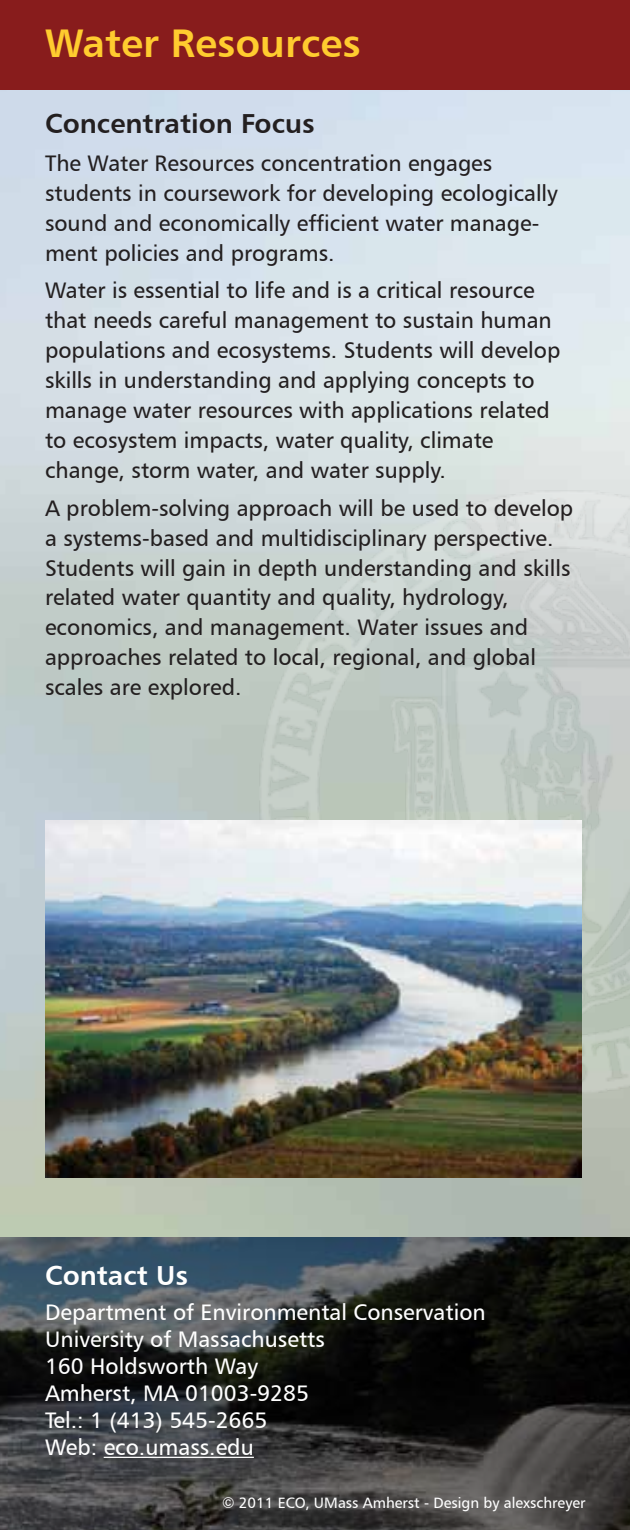
<style>
.page{position:relative;width:630px;height:1530px;background:#fff}
.page>*{position:absolute;margin:0;border:0;box-sizing:border-box;transform-origin:0 0}
.t1{font:40px "Humanist 777 BT Bold B";color:#ffcc2f}
.t2{font:27.5px "Humanist 777 BT Bold B";color:#231f20}
.t3{font:27.5px "Humanist 777 BT Bold B";color:#fff}
.t4{font:22.5px/30px "Humanist 777 BT Roman B";color:#231f20}
.t5{font:22.5px/27px "Humanist 777 BT Roman B";color:#fff}
.t6{font:15px "Humanist 777 BT Roman B";color:#fff}
</style>
<div class="page">
<img style="left:0;top:90px;width:630px;height:1148px">
<img style="left:259px;top:490px;width:371px;height:604px">
<svg style="left:0;top:1238px;width:630px;height:292px;background:#313436"></svg>
<hr style="left:104px;top:1457px;width:150px;height:1px;background:#fff">
<div style="left:0;top:0;width:630px;height:90px;background:#881c1c"></div>
<img style="left:45px;top:820px;width:537px;height:357px">
<h1 class="t1" style="left:45px;top:17px;width:317px">Water Resources</h1>
<p class="t2" style="left:45px;top:106px;width:271px">Concentration Focus</p>
<p class="t4" style="left:45px;top:147px;width:515px">The Water Resources concentration engages students in coursework for developing ecologically sound and economically efficient water manage&shy;ment policies and programs.</p>
<p class="t4" style="left:45px;top:275px;width:517px">Water is essential to life and is a critical resource that needs careful management to sustain human populations and ecosystems. Students will develop skills in understanding and applying concepts to manage water resources with applications related to ecosystem impacts, water quality, climate change, storm water, and water supply.</p>
<p class="t4" style="left:45px;top:492px;width:530px">A problem-solving approach will be used to develop a systems-based and multidisciplinary perspective.<br>Students will gain in depth understanding and skills related water quantity and quality, hydrology, economics, and management. Water issues and approaches related to local, regional, and global scales are explored.</p>
<p class="t3" style="left:45px;top:1258px;width:145px">Contact Us</p>
<p class="t5" style="left:45px;top:1298px;width:442px">Department of Environmental Conservation<br>University of Massachusetts<br>160 Holdsworth Way<br>Amherst, MA 01003-9285<br>Tel.: 1 (413) 545-2665<br>Web: eco.umass.edu</p>
<p class="t6" style="left:222px;top:1493px;width:365px">© 2011 ECO, UMass Amherst - Design by alexschreyer</p>
</div>
